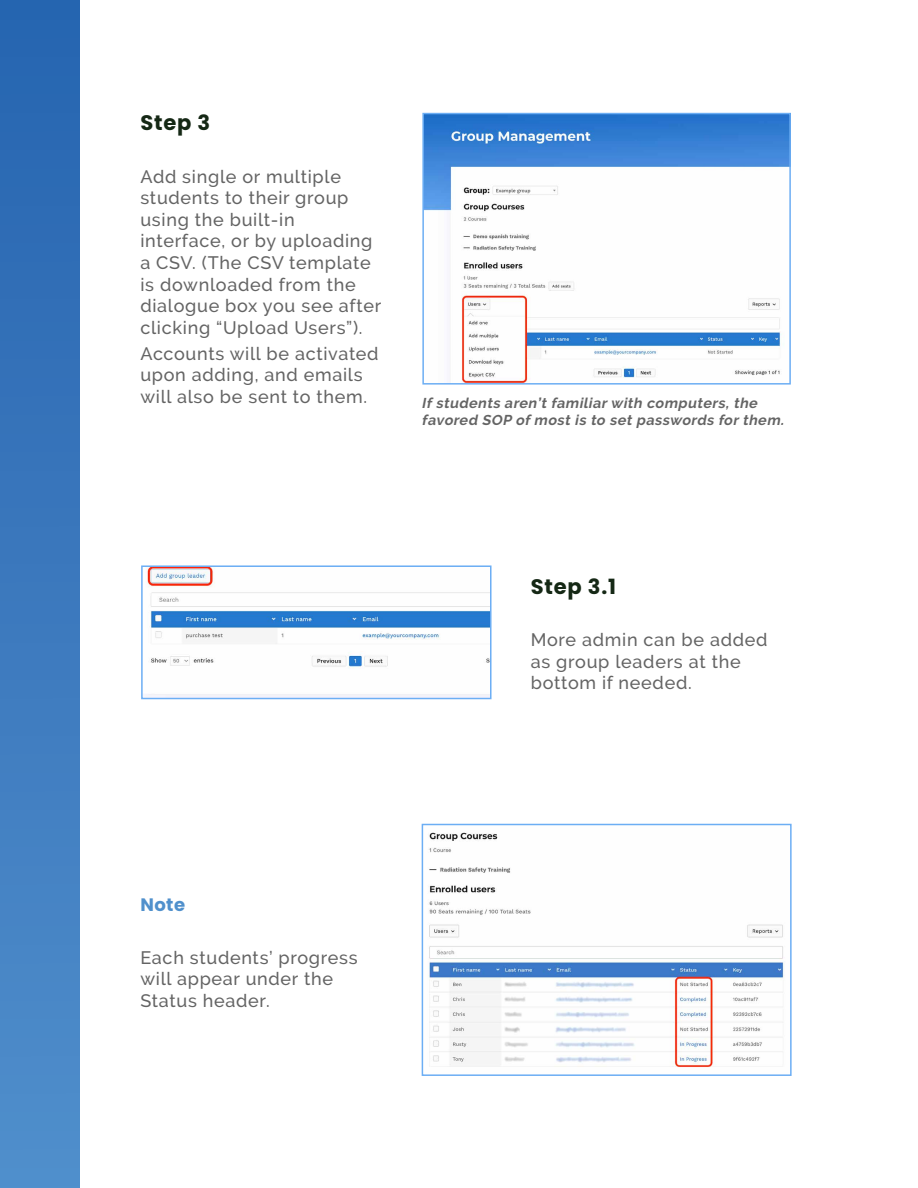
<style>
.page{position:relative;width:918px;height:1188px;background:#fff}
.page>*{position:absolute;margin:0;border:0;box-sizing:border-box;transform-origin:0 0}
.t1{font:700 21px "Poppins";letter-spacing:.04em;color:#152815}
.t2{font:500 18px/21.6px "Raleway";letter-spacing:.04em;color:#646464}
.t3{font:700 18px "Poppins";color:#5090cc}
.t4{font:italic 700 14.25px/17.1px "Raleway";color:#646464}
</style>
<div class="page">
<img style="left:425px;top:116px;width:363px;height:266px">
<div style="left:422px;top:113px;width:369px;height:272px;border:2px solid #6caef4"></div>
<img style="left:146px;top:568px;width:343px;height:128px">
<div style="left:141px;top:565px;width:351px;height:134px;border:2px solid #6caef4"></div>
<div style="left:0;top:0;width:79px;height:1188px;background:linear-gradient(to bottom,#2664b0,#508ecb)"></div>
<img style="left:428px;top:832px;width:357px;height:235px">
<div style="left:422px;top:824px;width:370px;height:252px;border:2px solid #6caef4"></div>
<p class="t1" style="left:140px;top:111px;width:71px">Step 3</p>
<p class="t2" style="left:140px;top:165px;width:242px">Add single or multiple students to their group using the built-in interface, or by uploading a CSV. (The CSV template is downloaded from the dialogue box you see after clicking “Upload Users”).</p>
<p class="t2" style="left:140px;top:343px;width:240px">Accounts will be activated upon adding, and emails will also be sent to them.</p>
<p class="t4" style="left:422px;top:394px;width:367px">If students aren’t familiar with computers, the favored SOP of most is to set passwords for them.</p>
<p class="t1" style="left:531px;top:574px;width:87px">Step 3.1</p>
<p class="t2" style="left:531px;top:629px;width:238px">More admin can be added as group leaders at the bottom if needed.</p>
<p class="t3" style="left:140px;top:895px;width:46px">Note</p>
<p class="t2" style="left:140px;top:946px;width:219px">Each students’ progress will appear under the<br>Status header.</p>
</div>
